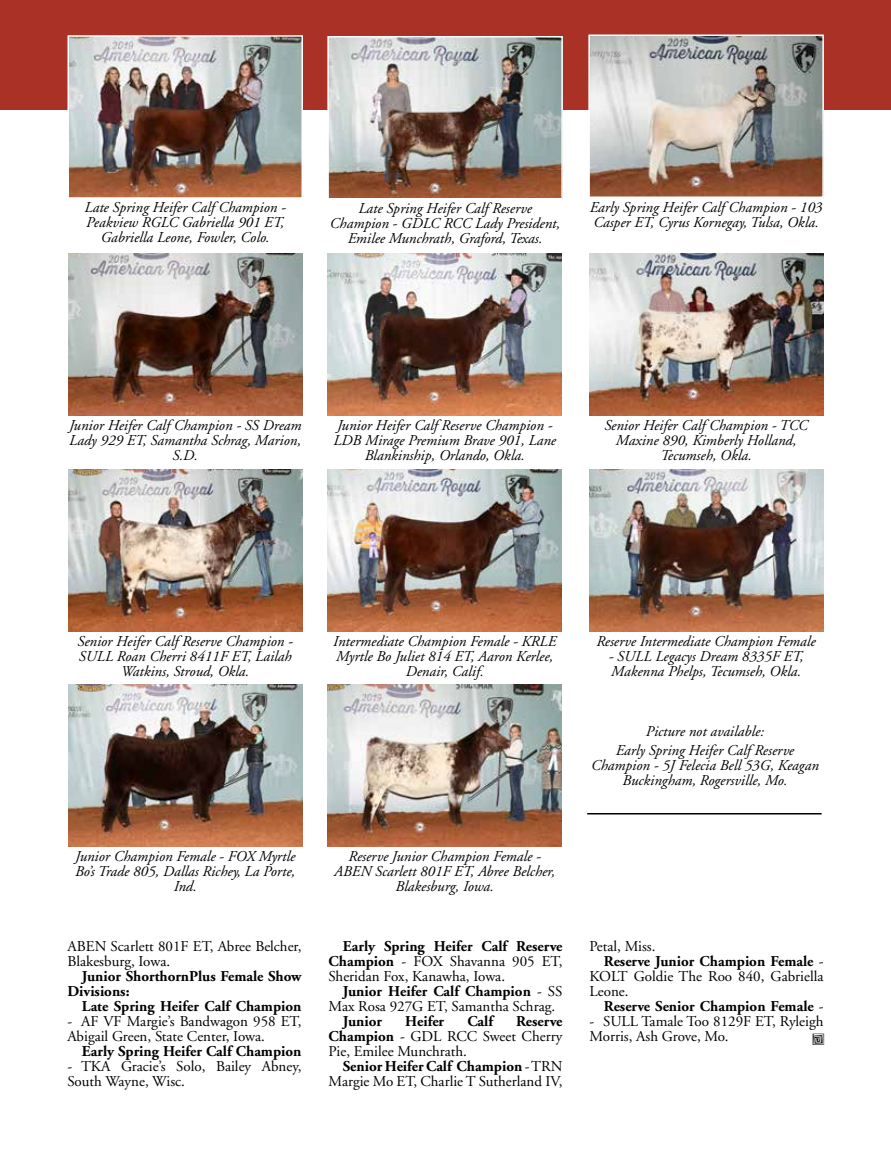
<style>
.page{position:relative;width:891px;height:1161px;background:#fff}
.page>*{position:absolute;margin:0;border:0;box-sizing:border-box;transform-origin:0 0}
.t1{font:italic 15px/15px "Adobe Garamond";color:#000;text-align:center}
.t2{font:15px/15px "Adobe Garamond";color:#000}
.t3{font:700 15px/15px "Adobe Garamond";color:#000}
.t4{font:15px "Df Radicals Plain";color:#000}
.s1{font-weight:700}
.s2{font-weight:400}
</style>
<div class="page">
<div style="left:0;top:0;width:891px;height:109px;background:#a93125"></div>
<img style="left:591px;top:37px;width:230px;height:158px">
<div style="left:588px;top:34px;width:236px;height:164px;border:2px solid #fff"></div>
<img style="left:68px;top:253px;width:234px;height:162px">
<img style="left:328px;top:470px;width:234px;height:162px">
<img style="left:328px;top:685px;width:234px;height:162px">
<img style="left:328px;top:253px;width:234px;height:162px">
<img style="left:68px;top:470px;width:234px;height:162px">
<img style="left:68px;top:685px;width:234px;height:162px">
<img style="left:589px;top:253px;width:234px;height:162px">
<img style="left:589px;top:469px;width:234px;height:162px">
<img style="left:71px;top:38px;width:229px;height:158px">
<div style="left:68px;top:35px;width:235px;height:164px;border:2px solid #fff"></div>
<img style="left:330px;top:39px;width:230px;height:158px">
<div style="left:327px;top:36px;width:236px;height:164px;border:2px solid #fff"></div>
<hr style="left:587px;top:813px;width:235px;height:1px;background:#000">
<p class="t1" style="left:85px;top:201px;width:203px">Late Spring Heifer Calf Champion -<br>Peakview RGLC Gabriella 901 ET,<br>Gabriella Leone, Fowler, Colo.</p>
<p class="t1" style="left:330px;top:201px;width:232px">Late Spring Heifer Calf Reserve<br>Champion - GDLC RCC Lady President,<br>Emilee Munchrath, Graford, Texas.</p>
<p class="t1" style="left:590px;top:200px;width:234px;text-align:left">Early Spring Heifer Calf Champion - 103<br>Casper ET, Cyrus Kornegay, Tulsa, Okla.</p>
<p class="t1" style="left:69px;top:418px;width:234px">Junior Heifer Calf Champion - SS Dream<br>Lady 929 ET, Samantha Schrag, Marion,<br>S.D.</p>
<p class="t1" style="left:333px;top:418px;width:224px">Junior Heifer Calf Reserve Champion -<br>LDB Mirage Premium Brave 901, Lane<br>Blankinship, Orlando, Okla.</p>
<p class="t1" style="left:604px;top:418px;width:205px">Senior Heifer Calf Champion - TCC<br>Maxine 890, Kimberly Holland,<br>Tecumseh, Okla.</p>
<p class="t1" style="left:77px;top:634px;width:217px">Senior Heifer Calf Reserve Champion -<br>SULL Roan Cherri 8411F ET, Lailah<br>Watkins, Stroud, Okla.</p>
<p class="t1" style="left:333px;top:634px;width:224px">Intermediate Champion Female - KRLE<br>Myrtle Bo Juliet 814 ET, Aaron Kerlee,<br>Denair, Calif.</p>
<p class="t1" style="left:75px;top:850px;width:222px">Junior Champion Female - FOX Myrtle<br>Bo’s Trade 805, Dallas Richey, La Porte,<br>Ind.</p>
<p class="t2" style="left:68px;top:940px;width:235px">ABEN Scarlett 801F ET, Abree Belcher,<br>Blakesburg, Iowa.</p>
<p class="t3" style="left:68px;top:970px;width:236px;text-indent:14px">Junior ShorthornPlus Female Show<br>Divisions:</p>
<p class="t3" style="left:82px;top:1000px;width:221px">Late Spring Heifer Calf Champion</p>
<p class="t2" style="left:68px;top:1015px;width:235px">- AF VF Margie’s Bandwagon 958 ET,<br>Abigail Green, State Center, Iowa.</p>
<p class="t3" style="left:82px;top:1045px;width:221px">Early Spring Heifer Calf Champion</p>
<p class="t2" style="left:68px;top:1060px;width:235px">- TKA Gracie’s Solo, Bailey Abney,<br>South Wayne, Wisc.</p>
<p class="t1" style="left:334px;top:850px;width:223px">Reserve Junior Champion Female -<br>ABEN Scarlett 801F ET, Abree Belcher,<br>Blakesburg, Iowa.</p>
<p class="t2" style="left:329px;top:940px;width:236px;text-align:justify;text-indent:14px"><span class="s1">Early Spring Heifer Calf Reserve Champion</span> - FOX Shavanna 905 ET, Sheridan Fox, Kanawha, Iowa.</p>
<p class="t2" style="left:329px;top:985px;width:236px;text-indent:14px"><span class="s1">Junior Heifer Calf Champion</span> - SS<br>Max Rosa 927G ET, Samantha Schrag.</p>
<p class="t3" style="left:343px;top:1015px;width:41px">Junior</p>
<p class="t3" style="left:405px;top:1015px;width:40px">Heifer</p>
<p class="t3" style="left:467px;top:1015px;width:27px">Calf</p>
<p class="t2" style="left:329px;top:1015px;width:236px;text-align:justify;text-indent:188px"><span class="s1">Reserve Champion</span> - GDL RCC Sweet Cherry Pie, Emilee Munchrath.</p>
<p class="t2" style="left:329px;top:1060px;width:235px;text-align:right"><span class="s1">Senior Heifer Calf Champion</span> - TRN<br>Margie Mo ET, Charlie T Sutherland IV,</p>
<p class="t1" style="left:596px;top:634px;width:221px">Reserve Intermediate Champion Female</p>
<p class="t1" style="left:609px;top:649px;width:196px;text-align:left">- SULL Legacys Dream 8335F ET,<br>Makenna Phelps, Tecumseh, Okla.</p>
<p class="t1" style="left:616px;top:722px;width:180px;line-height:19.5px">Picture not available:<br>Early Spring Heifer Calf Reserve</p>
<p class="t1" style="left:591px;top:758px;width:229px">Champion - 5J Felecia Bell 53G, Keagan<br>Buckingham, Rogersville, Mo.</p>
<p class="t2" style="left:590px;top:940px;width:68px">Petal, Miss.</p>
<p class="t3" style="left:604px;top:955px;width:221px">Reserve Junior Champion Female <span class="s2">-</span></p>
<p class="t2" style="left:590px;top:970px;width:236px">KOLT Goldie The Roo 840, Gabriella</p>
<p class="t2" style="left:590px;top:985px;width:41px">Leone.</p>
<p class="t3" style="left:604px;top:1000px;width:221px">Reserve Senior Champion Female <span class="s2">-</span></p>
<p class="t2" style="left:590px;top:1015px;width:235px">- SULL Tamale Too 8129F ET, Ryleigh<br>Morris, Ash Grove, Mo.</p>
<p class="t4" style="left:810px;top:1033px;width:18px">=</p>
</div>
